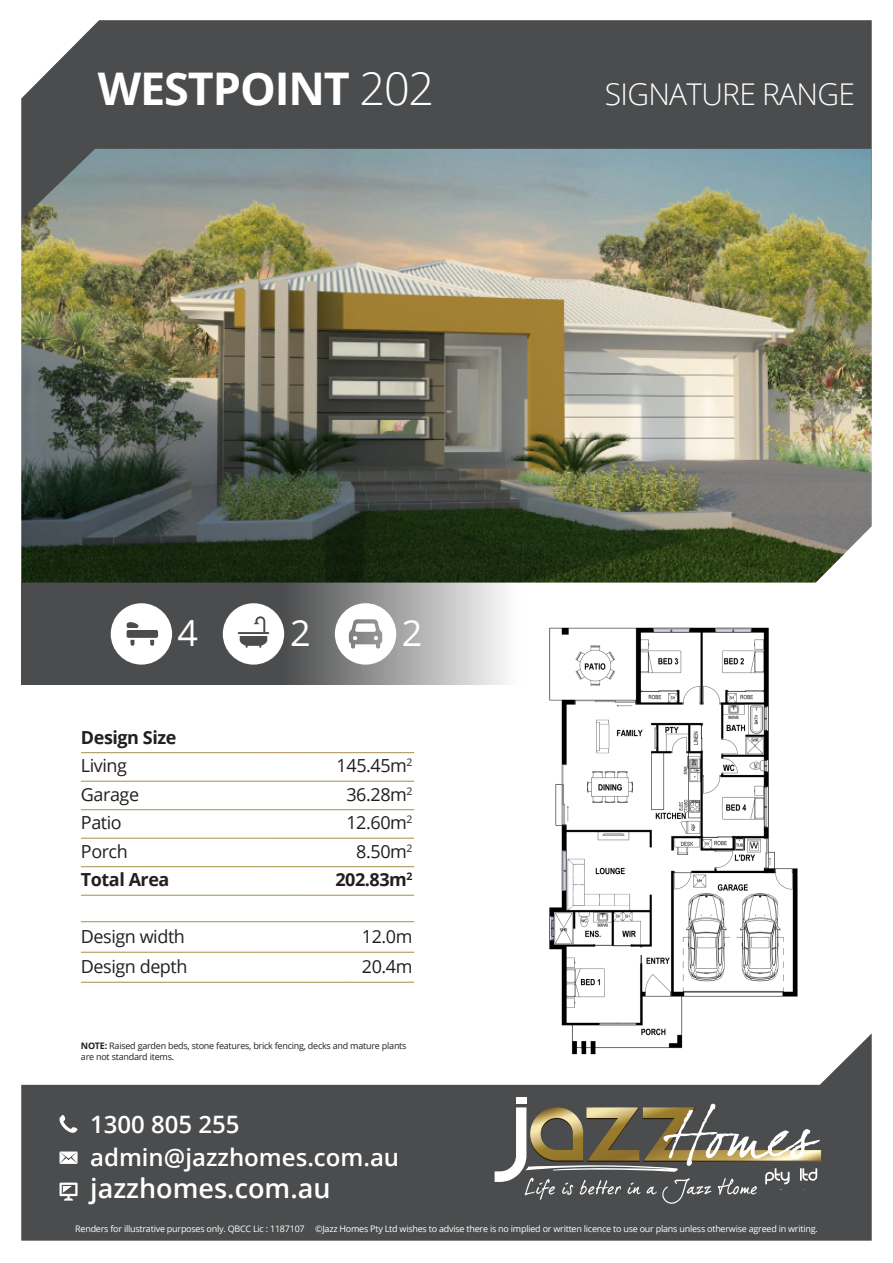
<style>
.page{position:relative;width:893px;height:1263px;background:#fff}
.page>*{position:absolute;margin:0;border:0;box-sizing:border-box;transform-origin:0 0}
.t1{font:700 45px "Open Sans";letter-spacing:-.025em;color:#fff}
.t2{font:36px "Open Sans";color:#fff}
.t3{font:300 30px "Open Sans";letter-spacing:-.025em;color:#fff}
.t4{font:600 27px "Open Sans";color:#fff}
.t5{font:600 24px "Open Sans";color:#fff}
.t6{font:18px "Open Sans";letter-spacing:-.025em;color:#231f20}
.t7{font:700 18px "Open Sans";letter-spacing:-.025em;color:#231f20}
.t8{font:9px "Open Sans";letter-spacing:-.025em;color:#fff}
.t9{font:9px/10.8px "Open Sans";letter-spacing:-.025em;color:#231f20}
.s1{font-weight:300}
.s2{font-weight:700}
</style>
<div class="page">
<svg style="left:21px;top:1033px;width:851px;height:208px;fill:#4b4c4d"></svg>
<hr style="left:81px;top:752px;width:333px;height:1px;background:#a98d4b">
<hr style="left:81px;top:781px;width:333px;height:1px;background:#a98d4b">
<hr style="left:81px;top:809px;width:333px;height:1px;background:#a98d4b">
<hr style="left:81px;top:838px;width:333px;height:1px;background:#a98d4b">
<hr style="left:81px;top:866px;width:333px;height:1px;background:#a98d4b">
<hr style="left:81px;top:895px;width:333px;height:1px;background:#a98d4b">
<hr style="left:81px;top:921px;width:333px;height:1px;background:#a98d4b">
<hr style="left:81px;top:952px;width:333px;height:1px;background:#a98d4b">
<hr style="left:81px;top:982px;width:333px;height:1px;background:#a98d4b">
<div style="left:21px;top:20px;width:851px;height:129px;background:#4b4c4d"></div>
<svg style="left:21px;top:583px;width:484px;height:102px;fill:#4b4c4d"></svg>
<img style="left:21px;top:149px;width:851px;height:434px">
<svg style="left:111px;top:603px;width:61px;height:62px"></svg>
<svg style="left:223px;top:603px;width:61px;height:62px"></svg>
<svg style="left:335px;top:603px;width:61px;height:62px"></svg>
<svg style="left:59px;top:1115px;width:19px;height:18px"></svg>
<svg style="left:60px;top:1182px;width:18px;height:18px"></svg>
<svg style="left:60px;top:1151px;width:18px;height:13px"></svg>
<img style="left:513px;top:627px;width:308px;height:454px">
<div style="left:516px;top:1097px;width:10px;height:7px;background:#fff"></div>
<svg style="left:495px;top:1104px;width:326px;height:80px"></svg>
<img style="left:514px;top:1168px;width:252px;height:50px">
<p class="t1" style="left:98px;top:56px;width:338px">WESTPOINT <span class="s1">202</span></p>
<p class="t3" style="left:605px;top:73px;width:251px">SIGNATURE RANGE</p>
<p class="t2" style="left:178px;top:608px;width:22px">4</p>
<p class="t2" style="left:290px;top:608px;width:22px">2</p>
<p class="t2" style="left:402px;top:608px;width:22px">2</p>
<h3 class="t7" style="left:81px;top:724px;width:97px">Design Size</h3>
<h3 class="t6" style="left:81px;top:753px;width:48px">Living</h3>
<h3 class="t6" style="left:337px;top:753px;width:77px">145.45m<sup>2</sup></h3>
<h3 class="t6" style="left:81px;top:782px;width:60px">Garage</h3>
<h3 class="t6" style="left:346px;top:782px;width:68px">36.28m<sup>2</sup></h3>
<h3 class="t6" style="left:81px;top:810px;width:42px">Patio</h3>
<h3 class="t6" style="left:346px;top:810px;width:68px">12.60m<sup>2</sup></h3>
<h3 class="t6" style="left:81px;top:839px;width:48px">Porch</h3>
<h3 class="t6" style="left:356px;top:839px;width:58px">8.50m<sup>2</sup></h3>
<h3 class="t7" style="left:81px;top:867px;width:90px">Total Area</h3>
<h3 class="t7" style="left:335px;top:867px;width:79px">202.83m<sup>2</sup></h3>
<h3 class="t6" style="left:81px;top:924px;width:106px">Design width</h3>
<h3 class="t6" style="left:362px;top:924px;width:52px">12.0m</h3>
<h3 class="t6" style="left:81px;top:954px;width:108px">Design depth</h3>
<h3 class="t6" style="left:362px;top:954px;width:52px">20.4m</h3>
<p class="t9" style="left:81px;top:1040px;width:327px"><span class="s2">NOTE:</span> Raised garden beds, stone features, brick fencing, decks and mature plants are not standard items.</p>
<p class="t5" style="left:90px;top:1108px;width:151px">1300 805 255</p>
<p class="t5" style="left:90px;top:1140px;width:311px">admin@jazzhomes.com.au</p>
<p class="t4" style="left:90px;top:1170px;width:242px">jazzhomes.com.au</p>
<p class="t8" style="left:75px;top:1223px;width:744px">Renders for illustrative purposes only. QBCC Lic : 1187107 ©Jazz Homes Pty Ltd wishes to advise there is no implied or written licence to use our plans unless otherwise agreed in writing.</p>
</div>
